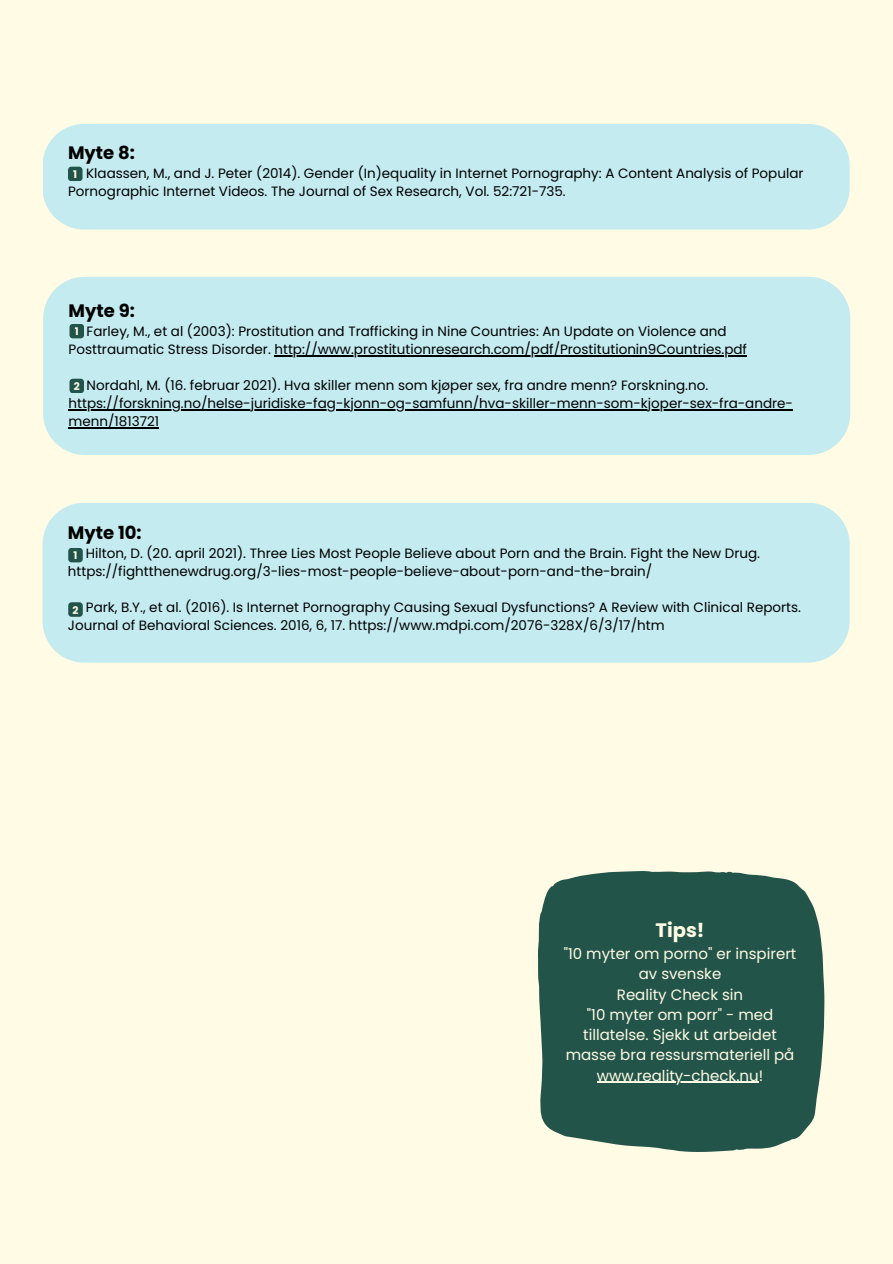
<style>
.page{position:relative;width:893px;height:1264px;background:#fff}
.page>*{position:absolute;margin:0;border:0;box-sizing:border-box;transform-origin:0 0}
.t1{font:700 19.5px "Poppins";color:#fffbe4}
.t2{font:700 18px "Poppins";color:#000}
.t3{font:15px/20.2px "Poppins";color:#fffbe4;text-align:center}
.t4{font:13.5px/18px "Poppins";color:#000}
.t5{font:700 10.5px "Poppins";color:#fffbe4}
</style>
<div class="page">
<div style="left:0;top:0;width:892px;height:1263px;background:#fffbe4"></div>
<svg style="left:538px;top:871px;width:286px;height:281px;background:#336055"></svg>
<div style="left:43px;top:503px;width:806px;height:159px;background:#c3ebf0"></div>
<svg style="left:68px;top:548px;width:15px;height:14px"></svg>
<svg style="left:68px;top:602px;width:15px;height:14px"></svg>
<hr style="left:597px;top:1081px;width:161px;height:1px;background:#fffbe4">
<div style="left:43px;top:277px;width:807px;height:178px;background:#c3ebf0"></div>
<hr style="left:274px;top:355px;width:473px;height:1px;background:#000">
<hr style="left:69px;top:409px;width:724px;height:1px;background:#000">
<hr style="left:69px;top:427px;width:90px;height:1px;background:#000">
<svg style="left:69px;top:324px;width:15px;height:14px"></svg>
<svg style="left:69px;top:379px;width:15px;height:14px"></svg>
<div style="left:43px;top:124px;width:806px;height:105px;background:#c3ebf0"></div>
<svg style="left:68px;top:167px;width:14px;height:14px"></svg>
<h2 class="t2" style="left:68px;top:140px;width:68px">Myte 8:</h2>
<p class="t4" style="left:68px;top:164px;width:736px;text-indent:18px">Klaassen, M., and J. Peter (2014). Gender (In)equality in Internet Pornography: A Content Analysis of Popular<br>Pornographic Internet Videos. The Journal of Sex Research, Vol. 52:721-735.</p>
<p class="t5" style="left:73px;top:167px;width:5px">1</p>
<h2 class="t2" style="left:69px;top:298px;width:68px">Myte 9:</h2>
<p class="t4" style="left:69px;top:323px;width:680px;text-align:center">Farley, M., et al (2003): Prostitution and Trafficking in Nine Countries: An Update on Violence and<br>Posttraumatic Stress Disorder. http://www.prostitutionresearch.com/pdf/Prostitutionin9Countries.pdf</p>
<p class="t4" style="left:69px;top:377px;width:726px;text-indent:18px">Nordahl, M. (16. februar 2021). Hva skiller menn som kjøper sex, fra andre menn? Forskning.no. https://forskning.no/helse-juridiske-fag-kjonn-og-samfunn/hva-skiller-menn-som-kjoper-sex-fra-andre&shy;menn/1813721</p>
<p class="t5" style="left:75px;top:324px;width:5px">1</p>
<p class="t5" style="left:74px;top:379px;width:8px">2</p>
<h2 class="t2" style="left:68px;top:520px;width:75px">Myte 10:</h2>
<p class="t4" style="left:68px;top:544px;width:693px;text-indent:18px">Hilton, D. (20. april 2021). Three Lies Most People Believe about Porn and the Brain. Fight the New Drug. https://fightthenewdrug.org/3-lies-most-people-believe-about-porn-and-the-brain/</p>
<p class="t4" style="left:68px;top:598px;width:734px;text-indent:18px">Park, B.Y., et al. (2016). Is Internet Pornography Causing Sexual Dysfunctions? A Review with Clinical Reports.<br>Journal of Behavioral Sciences. 2016, 6, 17. https://www.mdpi.com/2076-328X/6/3/17/htm</p>
<p class="t5" style="left:73px;top:548px;width:5px">1</p>
<p class="t5" style="left:72px;top:603px;width:8px">2</p>
<h1 class="t1" style="left:655px;top:916px;width:51px">Tips!</h1>
<p class="t3" style="left:563px;top:943px;width:234px">"10 myter om porno" er inspirert av svenske<br>Reality Check sin<br>"10 myter om porr" - med tillatelse. Sjekk ut arbeidet masse bra ressursmateriell på www.reality-check.nu!</p>
</div>
